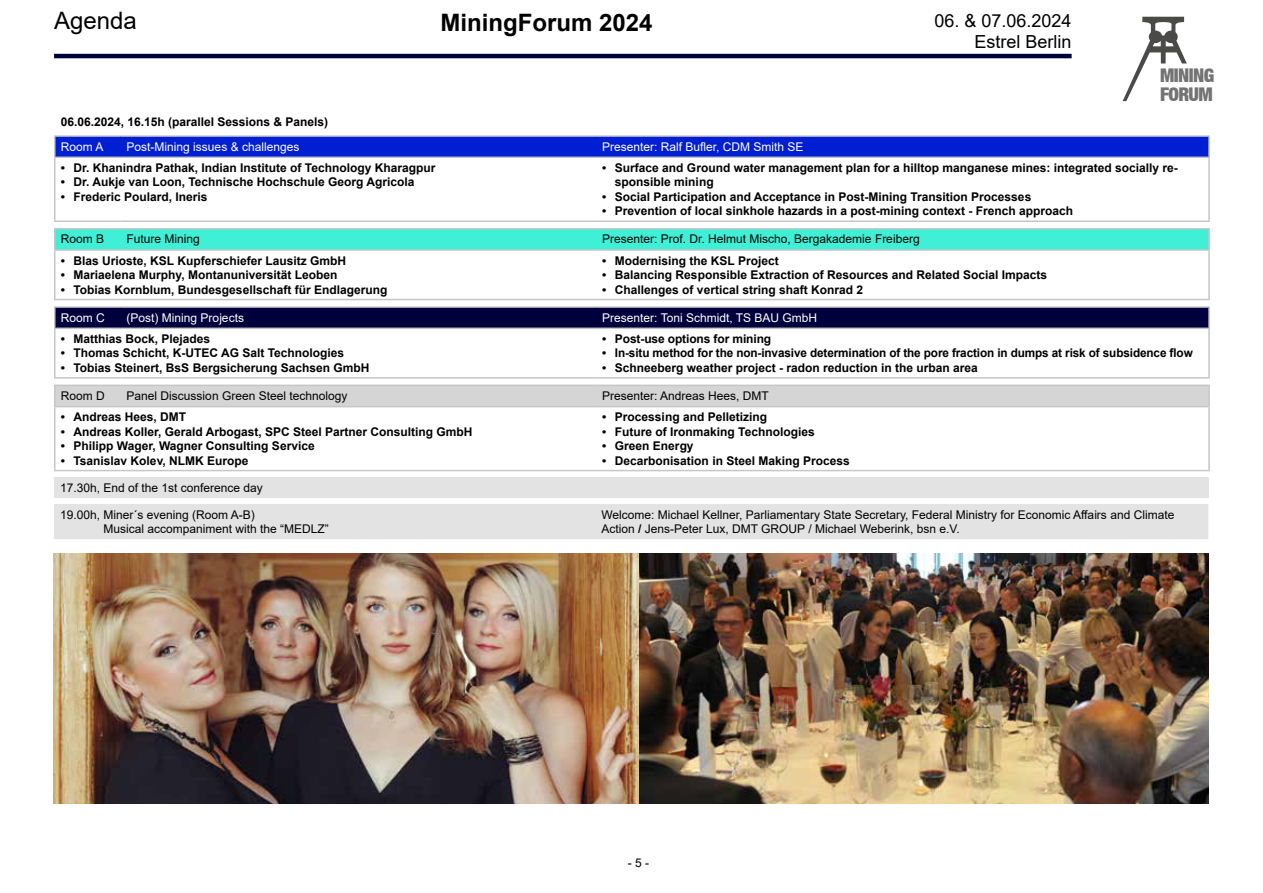
<style>
.page{position:relative;width:1263px;height:893px;background:#fff}
.page>*{position:absolute;margin:0;border:0;box-sizing:border-box;transform-origin:0 0}
.t1{font:700 24px "Arial";color:#000}
.t2{font:24px "Arial";color:#000}
.t3{font:900 condensed 18.9px/18.6px "Helvetica Neue LT";letter-spacing:-.03em;color:rgb(0 0 0/.55)}
.t4{font:18px/21.6px "Arial";color:#000;text-align:right}
.t5{font:700 12px/14.4px "Arial";color:#000}
.t6{font:12px/14.4px "Arial";color:#000}
.t7{font:12px "Arial";color:#fff}
.s1{font-weight:700}
</style>
<div class="page">
<svg style="left:1123px;top:17px;width:64px;height:84px"></svg>
<hr style="left:54px;top:54px;width:1017px;height:4px;background:#00003c">
<img style="left:53px;top:554px;width:1156px;height:250px">
<div style="left:56px;top:137px;width:1152px;height:20px;background:#001ed2"></div>
<hr style="left:54px;top:135px;width:67px;height:2px;background:#c6c6c6">
<hr style="left:54px;top:137px;width:2px;height:20px;background:#c6c6c6">
<hr style="left:121px;top:135px;width:475px;height:2px;background:#c6c6c6">
<hr style="left:596px;top:135px;width:614px;height:2px;background:#c6c6c6">
<hr style="left:1208px;top:137px;width:2px;height:20px;background:#c6c6c6">
<hr style="left:54px;top:157px;width:67px;height:1px;background:#c6c6c6">
<hr style="left:54px;top:158px;width:2px;height:62px;background:#c6c6c6">
<hr style="left:121px;top:157px;width:475px;height:1px;background:#c6c6c6">
<hr style="left:596px;top:157px;width:614px;height:1px;background:#c6c6c6">
<hr style="left:1208px;top:158px;width:2px;height:62px;background:#c6c6c6">
<hr style="left:54px;top:220px;width:67px;height:2px;background:#c6c6c6">
<hr style="left:121px;top:220px;width:475px;height:2px;background:#c6c6c6">
<hr style="left:596px;top:220px;width:614px;height:2px;background:#c6c6c6">
<div style="left:56px;top:229px;width:1152px;height:20px;background:#40f0d6"></div>
<hr style="left:54px;top:228px;width:67px;height:1px;background:#c6c6c6">
<hr style="left:54px;top:229px;width:2px;height:20px;background:#c6c6c6">
<hr style="left:121px;top:228px;width:475px;height:1px;background:#c6c6c6">
<hr style="left:596px;top:228px;width:614px;height:1px;background:#c6c6c6">
<hr style="left:1208px;top:229px;width:2px;height:20px;background:#c6c6c6">
<hr style="left:54px;top:249px;width:67px;height:2px;background:#c6c6c6">
<hr style="left:54px;top:251px;width:2px;height:48px;background:#c6c6c6">
<hr style="left:121px;top:249px;width:475px;height:2px;background:#c6c6c6">
<hr style="left:596px;top:249px;width:614px;height:2px;background:#c6c6c6">
<hr style="left:1208px;top:251px;width:2px;height:48px;background:#c6c6c6">
<hr style="left:54px;top:299px;width:67px;height:1px;background:#c6c6c6">
<hr style="left:121px;top:299px;width:475px;height:1px;background:#c6c6c6">
<hr style="left:596px;top:299px;width:614px;height:1px;background:#c6c6c6">
<div style="left:56px;top:308px;width:1152px;height:20px;background:#00003c"></div>
<hr style="left:54px;top:306px;width:67px;height:2px;background:#c6c6c6">
<hr style="left:54px;top:308px;width:2px;height:20px;background:#c6c6c6">
<hr style="left:121px;top:306px;width:475px;height:2px;background:#c6c6c6">
<hr style="left:596px;top:306px;width:614px;height:2px;background:#c6c6c6">
<hr style="left:1208px;top:308px;width:2px;height:20px;background:#c6c6c6">
<hr style="left:54px;top:328px;width:67px;height:1px;background:#c6c6c6">
<hr style="left:54px;top:329px;width:2px;height:48px;background:#c6c6c6">
<hr style="left:121px;top:328px;width:475px;height:1px;background:#c6c6c6">
<hr style="left:596px;top:328px;width:614px;height:1px;background:#c6c6c6">
<hr style="left:1208px;top:329px;width:2px;height:48px;background:#c6c6c6">
<hr style="left:54px;top:377px;width:67px;height:2px;background:#c6c6c6">
<hr style="left:121px;top:377px;width:475px;height:2px;background:#c6c6c6">
<hr style="left:596px;top:377px;width:614px;height:2px;background:#c6c6c6">
<div style="left:56px;top:386px;width:1152px;height:20px;background:#d5d5d5"></div>
<hr style="left:54px;top:385px;width:67px;height:1px;background:#c6c6c6">
<hr style="left:54px;top:386px;width:2px;height:20px;background:#c6c6c6">
<hr style="left:121px;top:385px;width:475px;height:1px;background:#c6c6c6">
<hr style="left:596px;top:385px;width:614px;height:1px;background:#c6c6c6">
<hr style="left:1208px;top:386px;width:2px;height:20px;background:#c6c6c6">
<hr style="left:54px;top:406px;width:67px;height:1px;background:#c6c6c6">
<hr style="left:54px;top:407px;width:2px;height:63px;background:#c6c6c6">
<hr style="left:121px;top:406px;width:475px;height:1px;background:#c6c6c6">
<hr style="left:596px;top:406px;width:614px;height:1px;background:#c6c6c6">
<hr style="left:1208px;top:407px;width:2px;height:63px;background:#c6c6c6">
<hr style="left:54px;top:470px;width:67px;height:1px;background:#c6c6c6">
<hr style="left:121px;top:470px;width:475px;height:1px;background:#c6c6c6">
<hr style="left:596px;top:470px;width:614px;height:1px;background:#c6c6c6">
<div style="left:54px;top:477px;width:1154px;height:21px;background:#e3e3e3"></div>
<div style="left:54px;top:504px;width:1154px;height:35px;background:#e3e3e3"></div>
<h1 class="t2" style="left:54px;top:4px;width:84px">Agenda</h1>
<h3 class="t4" style="left:934px;top:9px;width:139px">06. &amp; 07.06.2024<br>Estrel Berlin</h3>
<h1 class="t1" style="left:440px;top:6px;width:214px">MiningForum 2024</h1>
<h2 class="t3" style="left:1160px;top:66px;width:56px">MINING<br>FORUM</h2>
<p class="t5" style="left:61px;top:114px;width:269px">06.06.2024, 16.15h (parallel Sessions &amp; Panels)</p>
<p class="t7" style="left:61px;top:138px;width:44px">Room A</p>
<p class="t7" style="left:127px;top:138px;width:174px">Post-Mining issues &amp; challenges</p>
<p class="t7" style="left:602px;top:138px;width:203px">Presenter: Ralf Bufler, CDM Smith SE</p>
<p class="t5" style="left:61px;top:161px;width:376px">• Dr. Khanindra Pathak, Indian Institute of Technology Kharagpur</p>
<p class="t5" style="left:61px;top:175px;width:355px">• Dr. Aukje van Loon, Technische Hochschule Georg Agricola</p>
<p class="t5" style="left:61px;top:190px;width:148px">• Frederic Poulard, Ineris</p>
<p class="t5" style="left:615px;top:161px;width:564px;text-indent:-13px">• Surface and Ground water management plan for a hilltop manganese mines: integrated socially re&shy;sponsible mining</p>
<p class="t5" style="left:602px;top:190px;width:431px">• Social Participation and Acceptance in Post-Mining Transition Processes</p>
<p class="t5" style="left:602px;top:204px;width:472px">• Prevention of local sinkhole hazards in a post-mining context - French approach</p>
<p class="t6" style="left:61px;top:232px;width:45px">Room B</p>
<p class="t6" style="left:127px;top:232px;width:75px">Future Mining</p>
<p class="t6" style="left:602px;top:232px;width:319px">Presenter: Prof. Dr. Helmut Mischo, Bergakademie Freiberg</p>
<p class="t5" style="left:61px;top:253px;width:287px">• Blas Urioste, KSL Kupferschiefer Lausitz GmbH</p>
<p class="t5" style="left:61px;top:268px;width:278px">• Mariaelena Murphy, Montanuniversität Leoben</p>
<p class="t5" style="left:61px;top:282px;width:328px">• Tobias Kornblum, Bundesgesellschaft für Endlagerung</p>
<p class="t5" style="left:602px;top:253px;width:178px">• Modernising the KSL Project</p>
<p class="t5" style="left:602px;top:268px;width:446px">• Balancing Responsible Extraction of Resources and Related Social Impacts</p>
<p class="t5" style="left:602px;top:282px;width:262px">• Challenges of vertical string shaft Konrad 2</p>
<p class="t7" style="left:61px;top:309px;width:46px">Room C</p>
<p class="t7" style="left:127px;top:309px;width:119px">(Post) Mining Projects</p>
<p class="t7" style="left:602px;top:309px;width:216px">Presenter: Toni Schmidt, TS BAU GmbH</p>
<p class="t5" style="left:61px;top:332px;width:151px">• Matthias Bock, Plejades</p>
<p class="t5" style="left:61px;top:346px;width:285px">• Thomas Schicht, K-UTEC AG Salt Technologies</p>
<p class="t5" style="left:61px;top:361px;width:310px">• Tobias Steinert, BsS Bergsicherung Sachsen GmbH</p>
<p class="t5" style="left:602px;top:332px;width:170px">• Post-use options for mining</p>
<p class="t5" style="left:602px;top:346px;width:592px">• In-situ method for the non-invasive determination of the pore fraction in dumps at risk of subsidence flow</p>
<p class="t5" style="left:602px;top:361px;width:377px">• Schneeberg weather project - radon reduction in the urban area</p>
<p class="t6" style="left:61px;top:389px;width:46px">Room D</p>
<p class="t6" style="left:127px;top:389px;width:222px">Panel Discussion Green Steel technology</p>
<p class="t6" style="left:602px;top:389px;width:168px">Presenter: Andreas Hees, DMT</p>
<p class="t5" style="left:61px;top:410px;width:127px">• Andreas Hees, DMT</p>
<p class="t5" style="left:61px;top:424px;width:413px">• Andreas Koller, Gerald Arbogast, SPC Steel Partner Consulting GmbH</p>
<p class="t5" style="left:61px;top:439px;width:255px">• Philipp Wager, Wagner Consulting Service</p>
<p class="t5" style="left:61px;top:453px;width:189px">• Tsanislav Kolev, NLMK Europe</p>
<p class="t5" style="left:602px;top:410px;width:166px">• Processing and Pelletizing</p>
<p class="t5" style="left:602px;top:424px;width:214px">• Future of Ironmaking Technologies</p>
<p class="t5" style="left:602px;top:439px;width:93px">• Green Energy</p>
<p class="t5" style="left:602px;top:453px;width:249px">• Decarbonisation in Steel Making Process</p>
<p class="t6" style="left:60px;top:481px;width:204px">17.30h, End of the 1st conference day</p>
<p class="t6" style="left:103px;top:507px;width:227px;text-indent:-43px">19.00h, Miner´s evening (Room A-B)<br>Musical accompaniment with the “MEDLZ”</p>
<p class="t6" style="left:601px;top:507px;width:574px">Welcome: Michael Kellner, Parliamentary State Secretary, Federal Ministry for Economic Affairs and Climate<br>Action <span class="s1">/</span> Jens-Peter Lux, DMT GROUP / Michael Weberink, bsn e.V.</p>
<p class="t6" style="left:628px;top:855px;width:23px">- 5 -</p>
</div>
